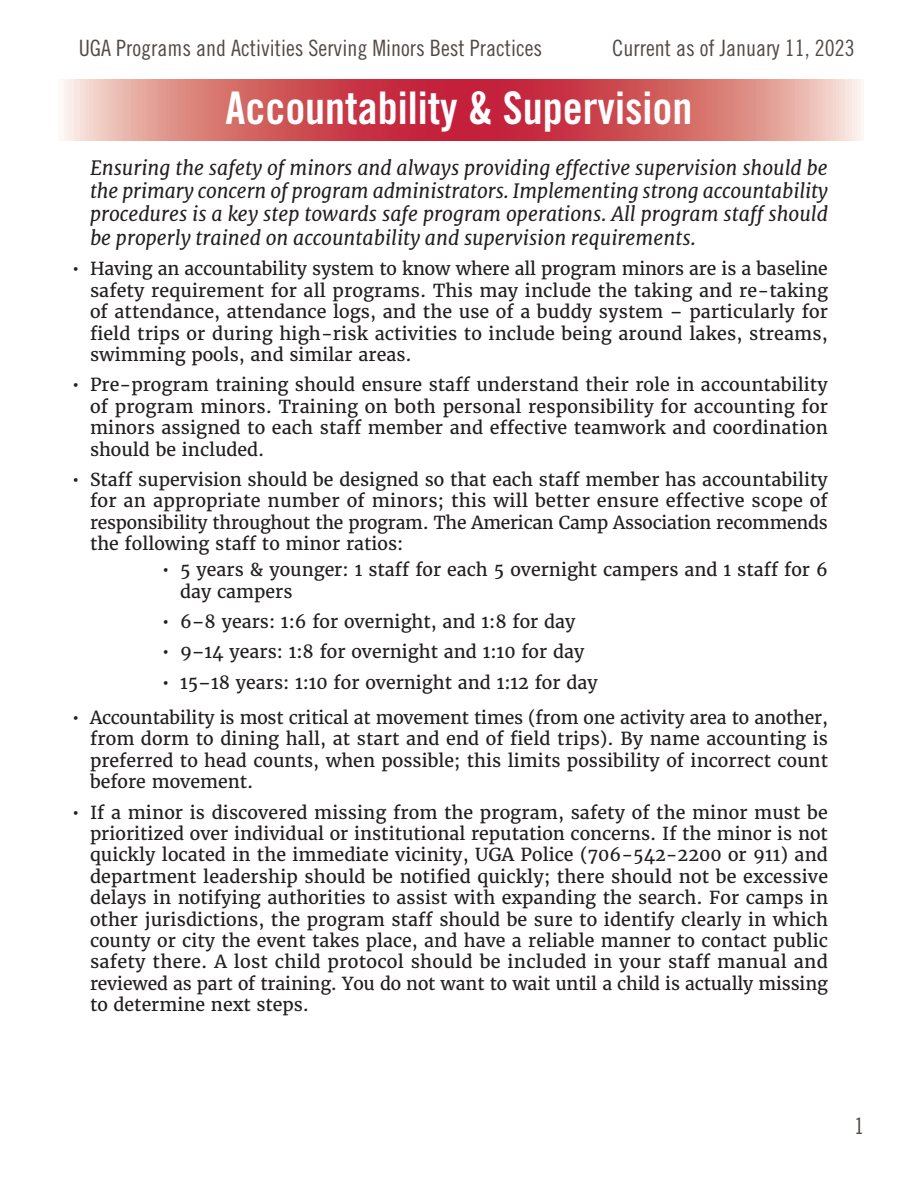
<style>
.page{position:relative;width:918px;height:1188px;background:#fff}
.page>*{position:absolute;margin:0;border:0;box-sizing:border-box;transform-origin:0 0}
.t1{font:45px "Trade Gothic LT Std Bd Cn 20";color:#fff}
.t2{font:22.5px "Trade Gothic LT Std Cn 18";color:#524a47}
.Body{font:italic 19.5px/23.4px "Merriweather";color:#231f20;text-align:justify}
.t3{font:17.85px/21.5px "Merriweather";color:#231f20;text-align:justify}
</style>
<div class="page">
<svg style="left:64px;top:79px;width:797px;height:61px;background:#d56a6e"></svg>
<p class="t2" style="left:79px;top:34px;width:465px">UGA Programs and Activities Serving Minors Best Practices</p>
<p class="t2" style="left:612px;top:34px;width:244px">Current as of January 11, 2023</p>
<p class="t1" style="left:225px;top:81px;width:469px">Accountability &amp; Supervision</p>
<p class="Body" style="left:90px;top:156px;width:740px">Ensuring the safety of minors and always providing effective supervision should be the primary concern of program administrators. Implementing strong accountability procedures is a key step towards safe program operations. All program staff should be properly trained on accountability and supervision requirements.</p>
<p class="t3" style="left:90px;top:258px;width:740px;text-indent:-18px">• Having an accountability system to know where all program minors are is a baseline safety requirement for all programs. This may include the taking and re-taking of attendance, attendance logs, and the use of a buddy system – particularly for field trips or during high-risk activities to include being around lakes, streams, swimming pools, and similar areas.</p>
<p class="t3" style="left:90px;top:374px;width:740px;text-indent:-18px">• Pre-program training should ensure staff understand their role in accountability of program minors. Training on both personal responsibility for accounting for minors assigned to each staff member and effective teamwork and coordination should be included.</p>
<p class="t3" style="left:90px;top:469px;width:740px;text-indent:-18px">• Staff supervision should be designed so that each staff member has accountability for an appropriate number of minors; this will better ensure effective scope of responsibility throughout the program. The American Camp Association recommends the following staff to minor ratios:</p>
<p class="t3" style="left:180px;top:559px;width:649px;text-indent:-18px">• 5 years &amp; younger: 1 staff for each 5 overnight campers and 1 staff for 6 day campers</p>
<p class="t3" style="left:162px;top:611px;width:415px">• 6–8 years: 1:6 for overnight, and 1:8 for day</p>
<p class="t3" style="left:162px;top:641px;width:424px">• 9–14 years: 1:8 for overnight and 1:10 for day</p>
<p class="t3" style="left:162px;top:672px;width:437px">• 15–18 years: 1:10 for overnight and 1:12 for day</p>
<p class="t3" style="left:90px;top:707px;width:740px;text-indent:-18px">• Accountability is most critical at movement times (from one activity area to another, from dorm to dining hall, at start and end of field trips). By name accounting is preferred to head counts, when possible; this limits possibility of incorrect count before movement.</p>
<p class="t3" style="left:90px;top:801px;width:740px;text-indent:-18px">• If a minor is discovered missing from the program, safety of the minor must be prioritized over individual or institutional reputation concerns. If the minor is not quickly located in the immediate vicinity, UGA Police (706-542-2200 or 911) and department leadership should be notified quickly; there should not be excessive delays in notifying authorities to assist with expanding the search. For camps in other jurisdictions, the program staff should be sure to identify clearly in which county or city the event takes place, and have a reliable manner to contact public safety there. A lost child protocol should be included in your staff manual and reviewed as part of training. You do not want to wait until a child is actually missing to determine next steps.</p>
<p class="t2" style="left:854px;top:1113px;width:11px">1</p>
</div>
